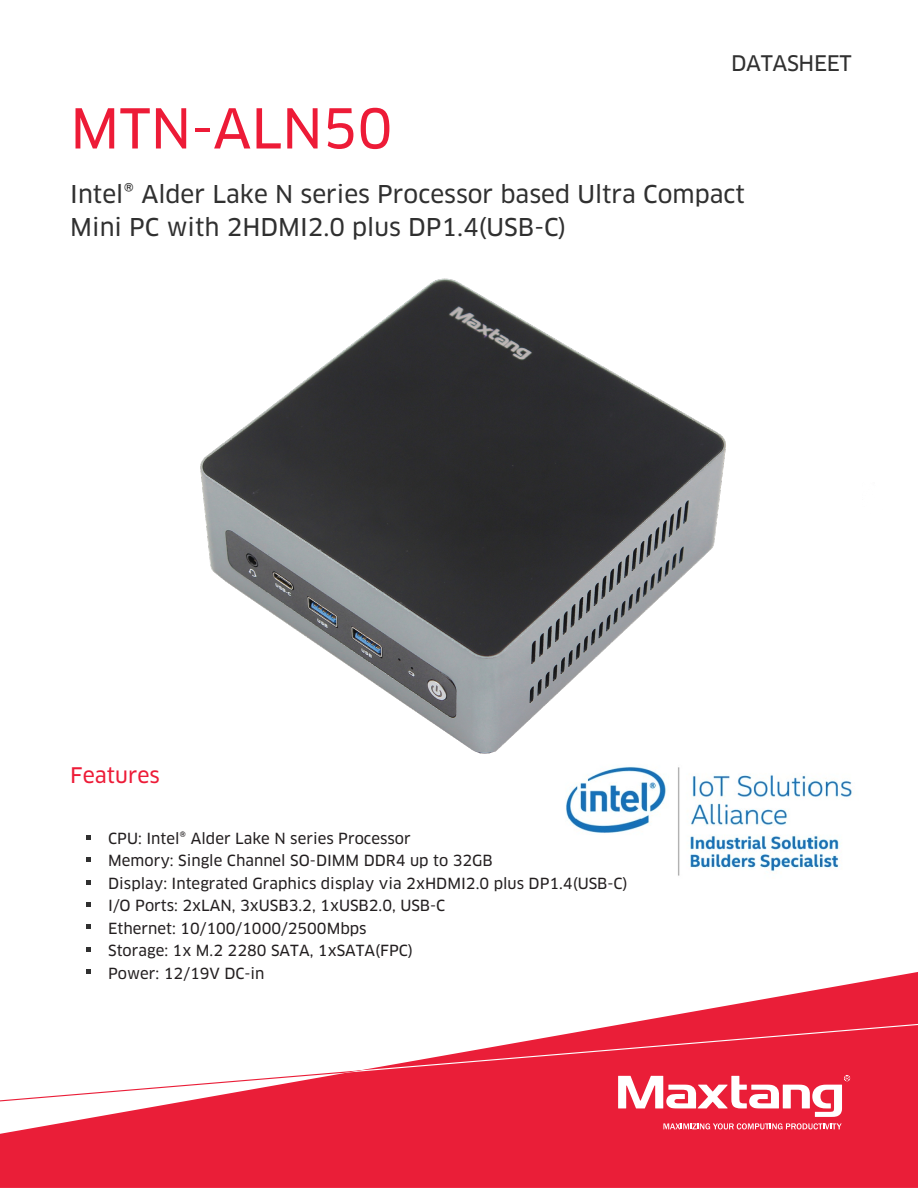
<style>
.page{position:relative;width:918px;height:1188px;background:#fff}
.page>*{position:absolute;margin:0;border:0;box-sizing:border-box;transform-origin:0 0}
.t1{font:53.7px "Clan Pro News";color:#ed1b37}
.t2{font:24px/33px "Clan Pro News";color:#303030}
.t3{font:21px "Clan Pro News";letter-spacing:-.02em;color:#303030}
.t4{font:21px "Clan Pro News";color:#ed1b37}
.t5{font:15px/22.5px "Clan Pro News";color:#231f20}
</style>
<div class="page">
<svg style="left:86px;top:902px;width:5px;height:5px"></svg>
<svg style="left:86px;top:880px;width:5px;height:4px"></svg>
<svg style="left:86px;top:925px;width:5px;height:4px"></svg>
<svg style="left:86px;top:947px;width:5px;height:4px"></svg>
<svg style="left:86px;top:969px;width:5px;height:3px"></svg>
<svg style="left:0;top:972px;width:918px;height:216px;fill:#ea1e38"></svg>
<svg style="left:0;top:1023px;width:340px;height:79px"></svg>
<svg style="left:340px;top:1023px;width:578px;height:94px"></svg>
<svg style="left:663px;top:1123px;width:179px;height:6px"></svg>
<img style="left:86px;top:278px;width:766px;height:590px">
<h3 class="t3" style="left:731px;top:50px;width:122px">DATASHEET</h3>
<h1 class="t1" style="left:70px;top:97px;width:324px">MTN-ALN50</h1>
<h2 class="t2" style="left:70px;top:177px;width:676px">Intel® Alder Lake N series Processor based Ultra Compact<br>Mini PC with 2HDMI2.0 plus DP1.4(USB-C)</h2>
<h3 class="t4" style="left:70px;top:763px;width:91px">Features</h3>
<p class="t5" style="left:108px;top:827px;width:521px">CPU: Intel® Alder Lake N series Processor<br>Memory: Single Channel SO-DIMM DDR4 up to 32GB<br>Display: Integrated Graphics display via 2xHDMI2.0 plus DP1.4(USB-C)<br>I/O Ports: 2xLAN, 3xUSB3.2, 1xUSB2.0, USB-C<br>Ethernet: 10/100/1000/2500Mbps<br>Storage: 1x M.2 2280 SATA, 1xSATA(FPC)<br>Power: 12/19V DC-in</p>
</div>
